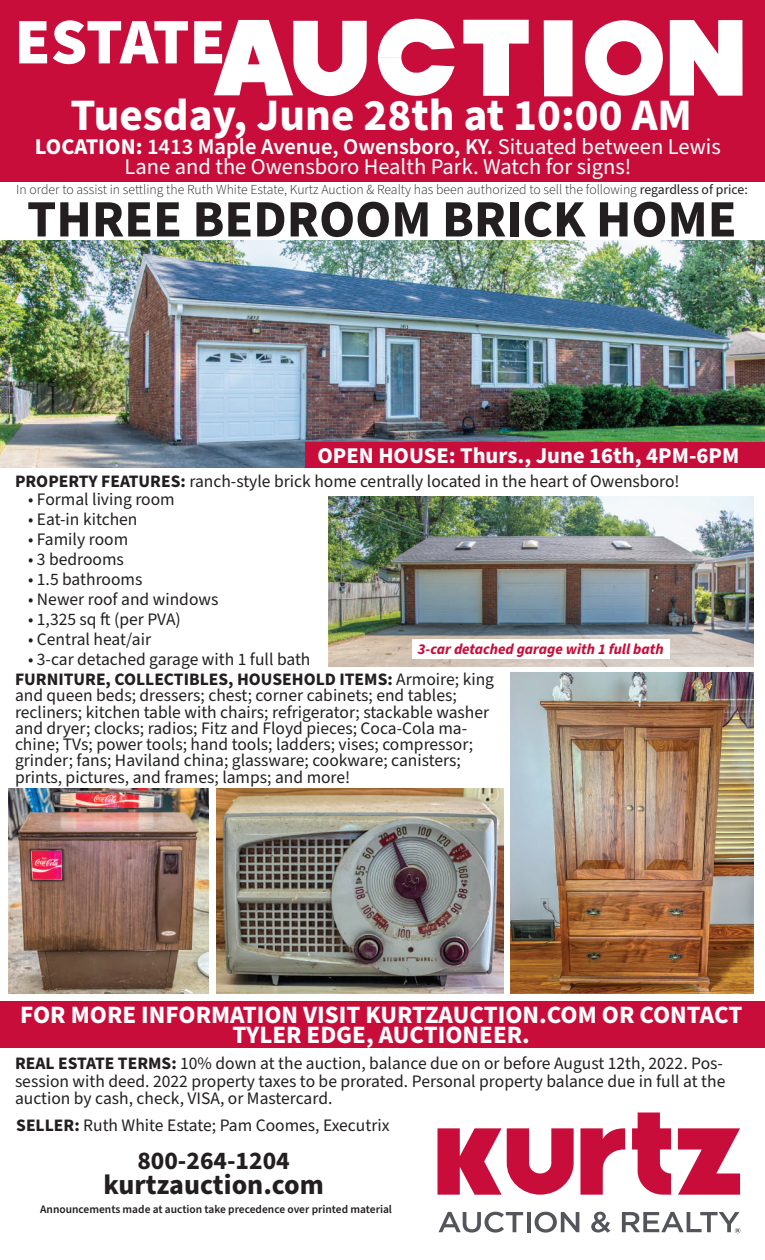
<style>
.page{position:relative;width:765px;height:1260px;background:#fff}
.page>*{position:absolute;margin:0;border:0;box-sizing:border-box;transform-origin:0 0}
.t1{font:900 65px "Source Sans Pro";letter-spacing:-.02em;color:#fff}
.t2{font:700 52.5px "Source Sans Pro";color:#231f20}
.t3{font:700 45px "Source Sans Pro";color:#fff}
.t4{font:700 28px "Source Sans Pro";color:#231f20}
.t5{font:700 25.5px "Source Sans Pro";color:#231f20}
.t6{font:700 25px/20px "Source Sans Pro";color:#fff;text-align:center}
.t7{font:22.5px/20px "Source Sans Pro";color:#fff;text-align:center}
.t8{font:700 22.5px "Source Sans Pro";color:#fff}
.t9{font:17.5px/16.2px "Source Sans Pro";color:#231f20}
.t10{font:italic 700 15px "Source Sans Pro";color:#c80d3a}
.t11{font:300 13.75px "Source Sans Pro";color:#231f20}
.t12{font:600 11.5px "Source Sans Pro";color:#231f20}
.s1{font-weight:700}
.s2{font-weight:600}
.s3{font-weight:400}
</style>
<div class="page">
<div style="left:0;top:0;width:765px;height:181px;background:#c80d3a"></div>
<svg style="left:214px;top:20px;width:153px;height:76px"></svg>
<svg style="left:378px;top:19px;width:76px;height:77px"></svg>
<svg style="left:670px;top:20px;width:72px;height:76px;background:#f6d8df"></svg>
<svg style="left:585px;top:20px;width:78px;height:76px"></svg>
<svg style="left:463px;top:20px;width:66px;height:76px"></svg>
<div style="left:544px;top:20px;width:29px;height:76px;background:#fff"></div>
<img style="left:0;top:240px;width:765px;height:228px">
<img style="left:329px;top:496px;width:425px;height:171px">
<img style="left:9px;top:789px;width:200px;height:205px">
<img style="left:216px;top:789px;width:287px;height:205px">
<img style="left:510px;top:673px;width:244px;height:321px">
<svg style="left:678px;top:1128px;width:62px;height:67px"></svg>
<svg style="left:580px;top:1128px;width:45px;height:67px"></svg>
<svg style="left:632px;top:1113px;width:39px;height:82px"></svg>
<svg style="left:438px;top:1128px;width:136px;height:67px"></svg>
<svg style="left:438px;top:1212px;width:85px;height:21px"></svg>
<hr style="left:527px;top:1212px;width:3px;height:20px;background:#54555a">
<svg style="left:535px;top:1212px;width:44px;height:21px"></svg>
<svg style="left:591px;top:1212px;width:19px;height:21px"></svg>
<svg style="left:622px;top:1212px;width:118px;height:21px"></svg>
<div style="left:0;top:1001px;width:765px;height:47px;background:#c80d3a"></div>
<div style="left:305px;top:442px;width:460px;height:26px;background:#c80d3a"></div>
<div style="left:412px;top:639px;width:258px;height:20px;background:#fff"></div>
<h1 class="t1" style="left:15px;top:-3px;width:213px">ESTATE</h1>
<h3 class="t3" style="left:70px;top:84px;width:623px">Tuesday, June 28th at 10:00 AM</h3>
<p class="t7" style="left:35px;top:137px;width:687px"><span class="s1">LOCATION:</span> <span class="s2">1413 Maple Avenue, Owensboro, KY.</span> Situated between Lewis<br>Lane and the Owensboro Health Park. Watch for signs!</p>
<p class="t11" style="left:16px;top:180px;width:733px">In order to assist in settling the Ruth White Estate, Kurtz Auction &amp; Realty has been authorized to sell the following <span class="s3">regardless of price:</span></p>
<h2 class="t2" style="left:27px;top:183px;width:711px">THREE BEDROOM BRICK HOME</h2>
<p class="t8" style="left:318px;top:440px;width:423px">OPEN HOUSE: Thurs., June 16th, 4PM-6PM</p>
<p class="t9" style="left:15px;top:474px;width:666px"><span class="s1">PROPERTY FEATURES:</span> ranch-style brick home centrally located in the heart of Owensboro!</p>
<p class="t9" style="left:28px;top:492px;width:148px">• Formal living room</p>
<p class="t9" style="left:28px;top:512px;width:111px">• Eat-in kitchen</p>
<p class="t9" style="left:28px;top:532px;width:102px">• Family room</p>
<p class="t9" style="left:28px;top:552px;width:97px">• 3 bedrooms</p>
<p class="t9" style="left:28px;top:572px;width:116px">• 1.5 bathrooms</p>
<p class="t9" style="left:28px;top:592px;width:192px">• Newer roof and windows</p>
<p class="t9" style="left:28px;top:612px;width:154px">• 1,325 sq (per PVA)</p>
<p class="t9" style="left:28px;top:632px;width:125px">• Central heat/air</p>
<p class="t9" style="left:15px;top:650px;width:481px;line-height:20.1px;text-indent:13px">• 3-car detached garage with 1 full bath<br><span class="s1">FURNITURE, COLLECTIBLES, HOUSEHOLD ITEMS:</span> Armoire; king</p>
<p class="t9" style="left:15px;top:688px;width:476px">and queen beds; dressers; chest; corner cabinets; end tables; recliners; kitchen table with chairs; refrigerator; stackable washer and dryer; clocks; radios; Fitz and Floyd pieces; Coca-Cola ma&shy;chine; TVs; power tools; hand tools; ladders; vises; compressor; grinder; fans; Haviland china; glassware; cookware; canisters; prints, pictures, and frames; lamps; and more!</p>
<p class="t10" style="left:418px;top:639px;width:247px">3-car detached garage with 1 full bath</p>
<h3 class="t6" style="left:20px;top:1005px;width:724px">FOR MORE INFORMATION VISIT KURTZAUCTION.COM OR CONTACT<br>TYLER EDGE, AUCTIONEER.</h3>
<p class="t9" style="left:15px;top:1055px;width:712px;line-height:17.5px"><span class="s1">REAL ESTATE TERMS:</span> 10% down at the auction, balance due on or before August 12th, 2022. Pos&shy;session with deed. 2022 property taxes to be prorated. Personal property balance due in full at the auction by cash, check, VISA, or Mastercard.</p>
<p class="t9" style="left:16px;top:1117px;width:375px"><span class="s1">SELLER:</span> Ruth White Estate; Pam Coomes, Executrix</p>
<h3 class="t5" style="left:137px;top:1143px;width:154px">800-264-1204</h3>
<h3 class="t4" style="left:103px;top:1166px;width:222px">kurtzauction.com</h3>
<p class="t12" style="left:40px;top:1202px;width:353px">Announcements made at auction take precedence over printed material</p>
</div>
